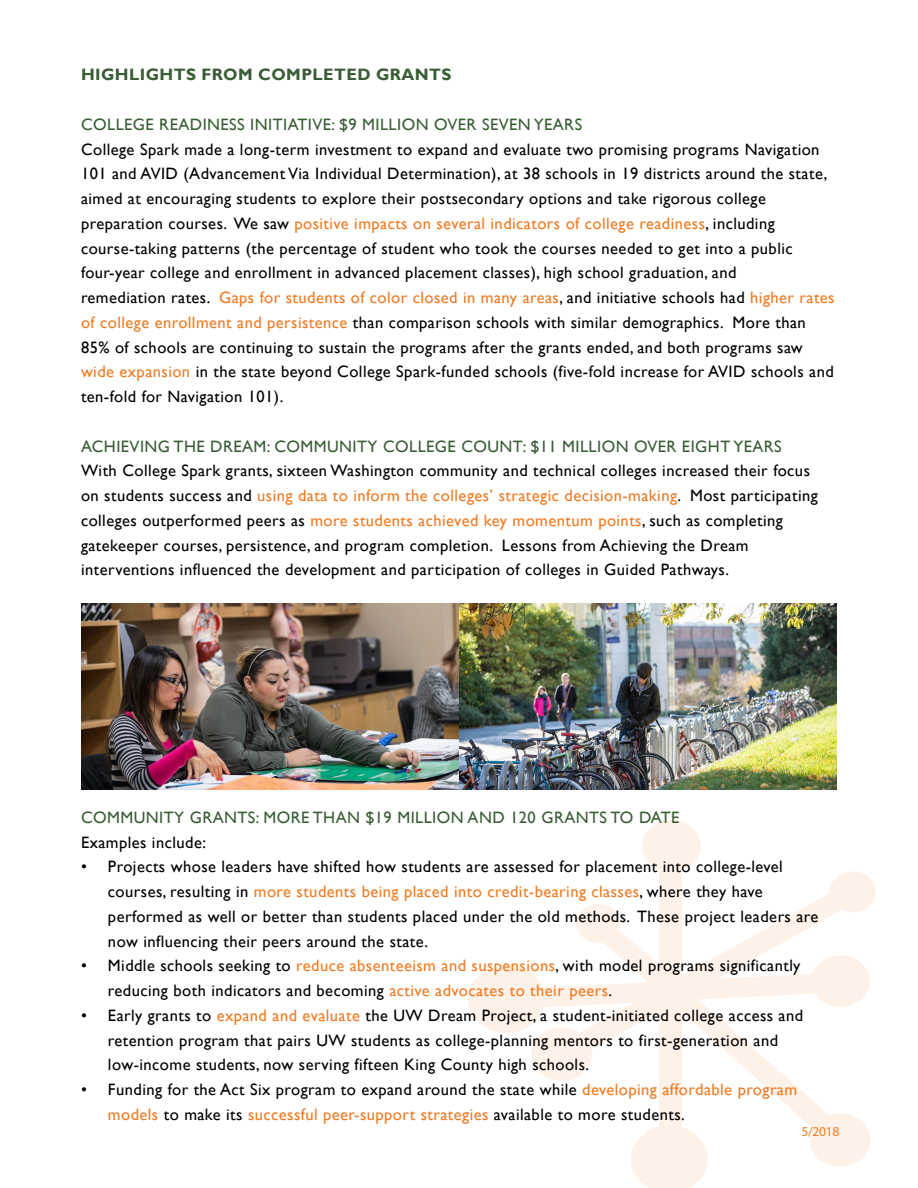
<style>
.page{position:relative;width:918px;height:1188px;background:#fff}
.page>*{position:absolute;margin:0;border:0;box-sizing:border-box;transform-origin:0 0}
.t1{font:16.5px/24.8px "Gill Sans";letter-spacing:.025em;color:#000}
.t2{font:16.5px "Gill Sans";letter-spacing:.025em;color:#395d35}
.t3{font:700 16.5px "Gill Sans";letter-spacing:.025em;color:#395d35}
.t4{font:13.5px "Myriad Pro";color:#f17a21}
.s1{color:#f17a21}
</style>
<div class="page">
<div style="left:468px;top:965px;width:77px;height:68px;background:#fef1e7;border-radius:50%"></div>
<svg style="left:631px;top:1132px;width:77px;height:56px;background:#fef2ea"></svg>
<div style="left:810px;top:1113px;width:60px;height:54px;background:#fef1e7;border-radius:50%"></div>
<div style="left:811px;top:955px;width:59px;height:52px;background:#fef1e7;border-radius:50%"></div>
<div style="left:642px;top:820px;width:59px;height:52px;background:#fef1e7;border-radius:50%"></div>
<div style="left:830px;top:871px;width:46px;height:41px;background:#fef1e7;border-radius:50%"></div>
<div style="left:531px;top:1028px;width:61px;height:53px;background:#fef1e7;border-radius:50%"></div>
<div style="left:660px;top:866px;width:22px;height:265px;background:#fef1e7"></div>
<svg style="left:647px;top:1053px;width:181px;height:79px"></svg>
<svg style="left:574px;top:888px;width:279px;height:165px"></svg>
<svg style="left:538px;top:973px;width:294px;height:36px"></svg>
<img style="left:81px;top:604px;width:378px;height:185px">
<img style="left:459px;top:604px;width:378px;height:185px">
<p class="t3" style="left:81px;top:65px;width:372px">HIGHLIGHTS FROM COMPLETED GRANTS</p>
<p class="t2" style="left:81px;top:115px;width:503px">COLLEGE READINESS INITIATIVE: $9 MILLION OVER SEVEN YEARS</p>
<p class="t1" style="left:81px;top:137px;width:755px">College Spark made a long-term investment to expand and evaluate two promising programs Navigation 101 and AVID (Advancement Via Individual Determination), at 38 schools in 19 districts around the state, aimed at encouraging students to explore their postsecondary options and take rigorous college preparation courses. We saw <span class="s1">positive impacts on several indicators of college readiness</span>, including course-taking patterns (the percentage of student who took the courses needed to get into a public four-year college and enrollment in advanced placement classes), high school graduation, and<br>remediation rates. <span class="s1">Gaps for students of color closed in many areas</span>, and initiative schools had <span class="s1">higher rates of college enrollment and persistence</span> than comparison schools with similar demographics. More than 85% of schools are continuing to sustain the programs after the grants ended, and both programs saw <span class="s1">wide expansion</span> in the state beyond College Spark-funded schools (five-fold increase for AVID schools and ten-fold for Navigation 101).</p>
<p class="t2" style="left:81px;top:437px;width:702px">ACHIEVING THE DREAM: COMMUNITY COLLEGE COUNT: $11 MILLION OVER EIGHT YEARS</p>
<p class="t1" style="left:81px;top:459px;width:738px">With College Spark grants, sixteen Washington community and technical colleges increased their focus on students success and <span class="s1">using data to inform the colleges’ strategic decision-making</span>. Most participating colleges outperformed peers as <span class="s1">more students achieved key momentum points</span>, such as completing gatekeeper courses, persistence, and program completion. Lessons from Achieving the Dream interventions influenced the development and participation of colleges in Guided Pathways.</p>
<p class="t2" style="left:81px;top:808px;width:600px">COMMUNITY GRANTS: MORE THAN $19 MILLION AND 120 GRANTS TO DATE</p>
<p class="t1" style="left:81px;top:830px;width:126px">Examples include:</p>
<p class="t1" style="left:108px;top:855px;width:712px;text-indent:-27px">• Projects whose leaders have shifted how students are assessed for placement into college-level courses, resulting in <span class="s1">more students being placed into credit-bearing classes</span>, where they have performed as well or better than students placed under the old methods. These project leaders are now influencing their peers around the state.</p>
<p class="t1" style="left:108px;top:954px;width:694px;text-indent:-27px">• Middle schools seeking to <span class="s1">reduce absenteeism and suspensions</span>, with model programs significantly reducing both indicators and becoming <span class="s1">active advocates to their peers</span>.</p>
<p class="t1" style="left:108px;top:1003px;width:697px;text-indent:-27px">• Early grants to <span class="s1">expand and evaluate</span> the UW Dream Project, a student-initiated college access and retention program that pairs UW students as college-planning mentors to first-generation and low-income students, now serving fifteen King County high schools.</p>
<p class="t1" style="left:108px;top:1078px;width:691px;text-indent:-27px">• Funding for the Act Six program to expand around the state while <span class="s1">developing affordable program models</span> to make its <span class="s1">successful peer-support strategies</span> available to more students.</p>
<p class="t4" style="left:802px;top:1123px;width:39px">5/2018</p>
</div>
